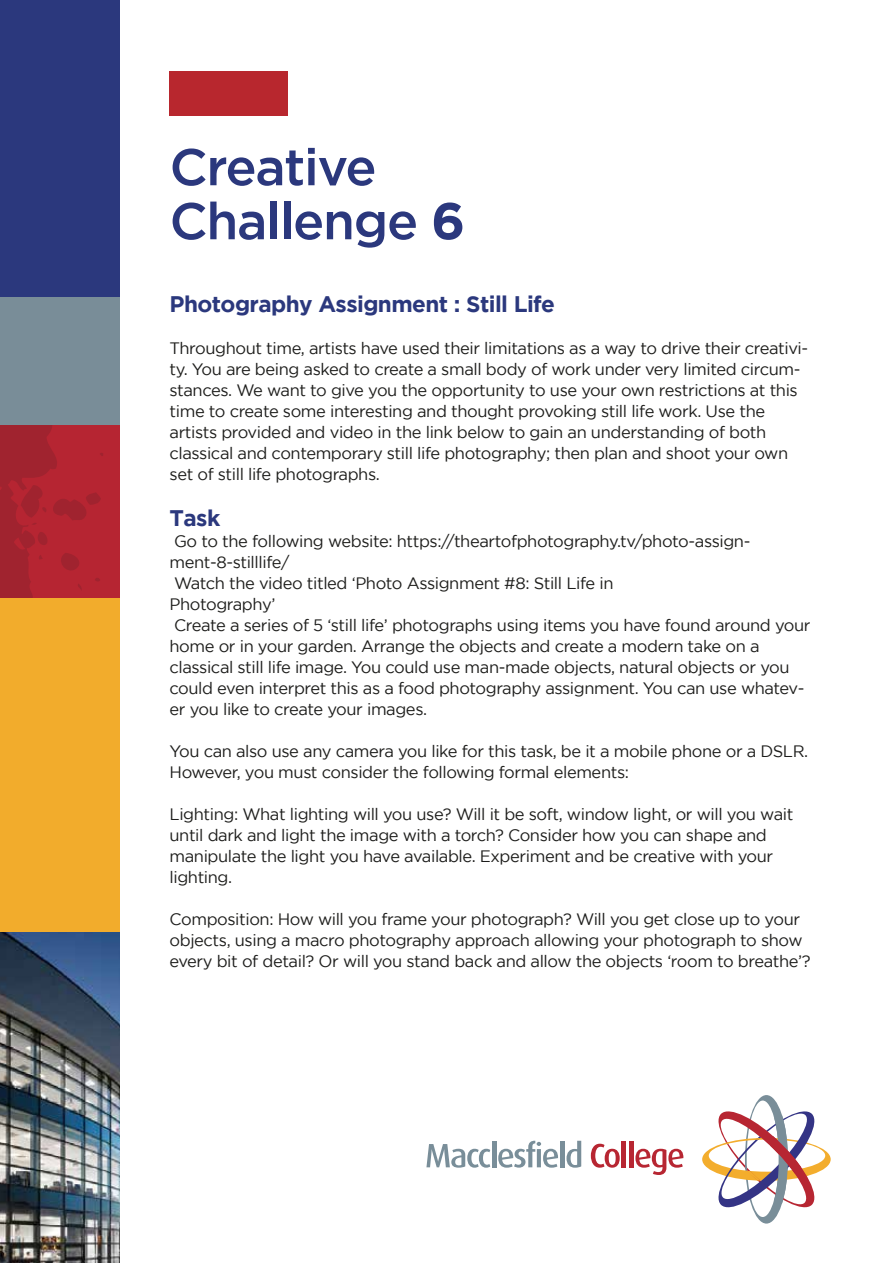
<style>
.page{position:relative;width:893px;height:1263px;background:#fff}
.page>*{position:absolute;margin:0;border:0;box-sizing:border-box;transform-origin:0 0}
.t1{font:500 51.6px/54px "Gotham";letter-spacing:-.025em;color:#2b387d}
.t2{font:700 22.5px "Gotham";letter-spacing:-.025em;color:#2b387d}
.t3{font:16.5px/21px "Gotham";letter-spacing:-.025em;color:#1d1d1b}
.s1{font-weight:700}
</style>
<div class="page">
<div style="left:170px;top:71px;width:118px;height:44px;background:#b8272e"></div>
<svg style="left:702px;top:1095px;width:129px;height:128px"></svg>
<svg style="left:426px;top:1144px;width:64px;height:24px"></svg>
<hr style="left:492px;top:1141px;width:4px;height:26px;background:#798e99">
<svg style="left:498px;top:1140px;width:60px;height:28px"></svg>
<hr style="left:560px;top:1141px;width:4px;height:26px;background:#798e99">
<svg style="left:566px;top:1141px;width:15px;height:27px"></svg>
<svg style="left:591px;top:1144px;width:29px;height:24px"></svg>
<hr style="left:622px;top:1141px;width:4px;height:26px;background:#b72632">
<hr style="left:629px;top:1141px;width:4px;height:26px;background:#b72632">
<svg style="left:635px;top:1149px;width:49px;height:26px"></svg>
<img style="left:0;top:932px;width:120px;height:331px">
<div style="left:0;top:0;width:120px;height:437px;background:#2b387d"></div>
<div style="left:0;top:380px;width:120px;height:504px;background:#b62532"></div>
<div style="left:0;top:297px;width:120px;height:128px;background:#798d98"></div>
<div style="left:0;top:598px;width:120px;height:334px;background:#f2ac2c"></div>
<svg style="left:0;top:425px;width:103px;height:173px"></svg>
<h1 class="t1" style="left:170px;top:139px;width:297px">Creative<br>Challenge <span class="s1">6</span></h1>
<h2 class="t2" style="left:170px;top:290px;width:387px">Photography Assignment : Still Life</h2>
<p class="t3" style="left:170px;top:337px;width:640px">Throughout time, artists have used their limitations as a way to drive their creativi&shy;ty. You are being asked to create a small body of work under very limited circum&shy;stances. We want to give you the opportunity to use your own restrictions at this time to create some interesting and thought provoking still life work. Use the artists provided and video in the link below to gain an understanding of both classical and contemporary still life photography; then plan and shoot your own set of still life photographs.</p>
<h2 class="t2" style="left:170px;top:505px;width:52px">Task</h2>
<p class="t3" style="left:170px;top:530px;width:642px">Go to the following website: https://theartofphotography.tv/photo-assign&shy;ment-8-stilllife/<br>Watch the video titled ‘Photo Assignment #8: Still Life in<br>Photography’<br>Create a series of 5 ‘still life’ photographs using items you have found around your home or in your garden. Arrange the objects and create a modern take on a classical still life image. You could use man-made objects, natural objects or you could even interpret this as a food photography assignment. You can use whatev&shy;er you like to create your images.</p>
<p class="t3" style="left:170px;top:740px;width:640px">You can also use any camera you like for this task, be it a mobile phone or a DSLR.<br>However, you must consider the following formal elements:</p>
<p class="t3" style="left:170px;top:803px;width:625px">Lighting: What lighting will you use? Will it be soft, window light, or will you wait until dark and light the image with a torch? Consider how you can shape and manipulate the light you have available. Experiment and be creative with your lighting.</p>
<p class="t3" style="left:170px;top:908px;width:643px">Composition: How will you frame your photograph? Will you get close up to your objects, using a macro photography approach allowing your photograph to show every bit of detail? Or will you stand back and allow the objects ‘room to breathe’?</p>
</div>
